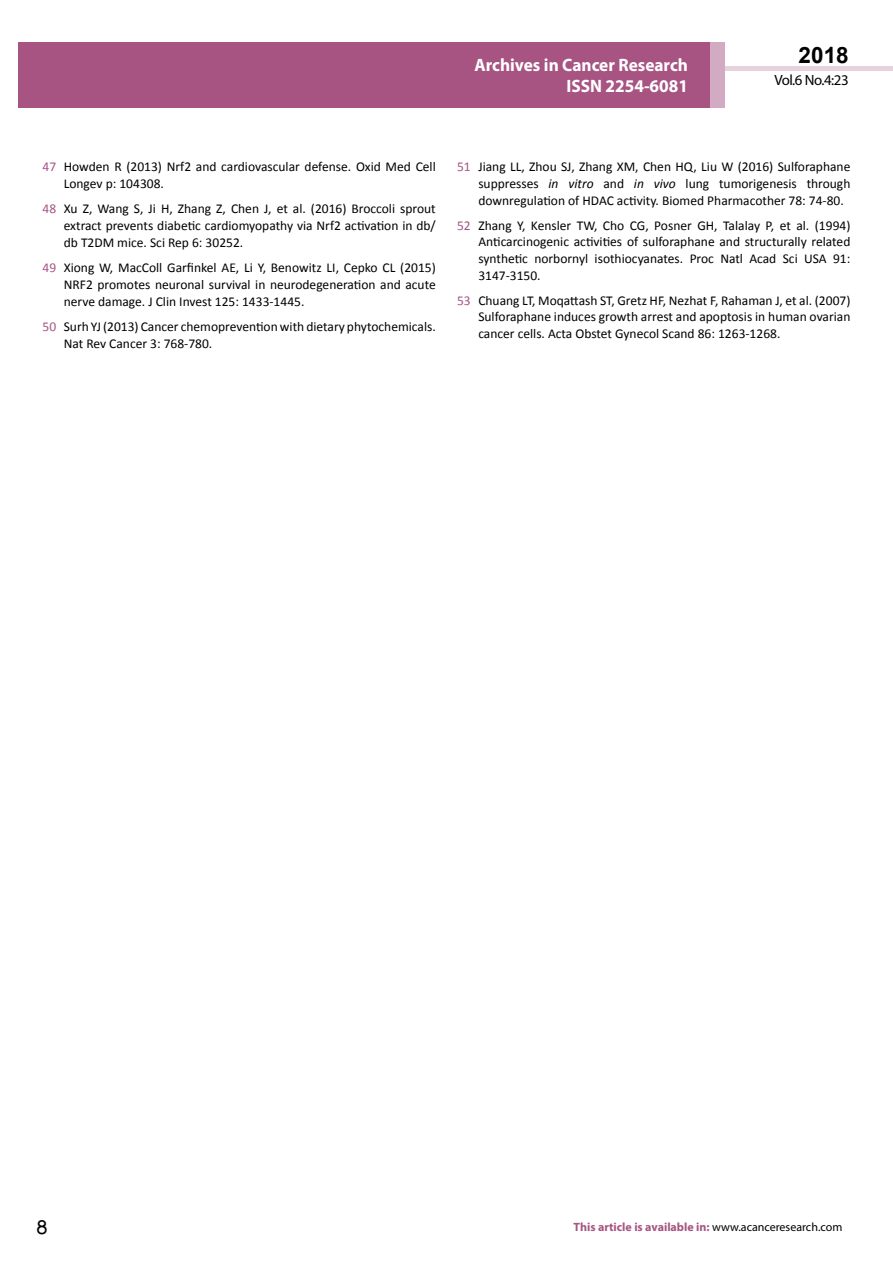
<style>
.page{position:relative;width:893px;height:1263px;background:#fff}
.page>*{position:absolute;margin:0;border:0;box-sizing:border-box;transform-origin:0 0}
.t1{font:25.5px "Tunga";color:#000}
.t2{font:700 22.5px "Arial";color:#000}
.t3{font:700 18px/21.6px "Myriad Pro";color:#fff;text-align:right;scale:.96 1}
.t4{font:14.85px "Myriad Pro";letter-spacing:-.03em;color:#000}
.t5{font:13.5px/16.6px "Calibri";color:#000;text-align:justify}
.t6{font:700 12px "Myriad Pro";color:#a75483}
.s1{color:#a75483}
.s2{font-style:italic}
.s3{font-weight:400;color:#000}
</style>
<div class="page">
<div style="left:722px;top:66px;width:171px;height:5px;background:#e6d1dd"></div>
<div style="left:710px;top:42px;width:15px;height:66px;background:#d2aac1"></div>
<div style="left:19px;top:42px;width:691px;height:66px;background:#a75483"></div>
<h3 class="t3" style="left:475px;top:53px;width:224px">Archives in Cancer Research<br>ISSN 2254-6081</h3>
<h2 class="t2" style="left:799px;top:40px;width:52px">2018</h2>
<p class="t4" style="left:774px;top:71px;width:76px">Vol.6 No.4:23</p>
<p class="t5" style="left:64px;top:158px;width:374px;text-indent:-21px"><span class="s1">47</span> Howden R (2013) Nrf2 and cardiovascular defense. Oxid Med Cell<br>Longev p: 104308.</p>
<p class="t5" style="left:64px;top:201px;width:374px;text-indent:-21px"><span class="s1">48</span> Xu Z, Wang S, Ji H, Zhang Z, Chen J, et al. (2016) Broccoli sprout extract prevents diabetic cardiomyopathy via Nrf2 activation in db/ db T2DM mice. Sci Rep 6: 30252.</p>
<p class="t5" style="left:64px;top:260px;width:374px;text-indent:-21px"><span class="s1">49</span> Xiong W, MacColl Garfinkel AE, Li Y, Benowitz LI, Cepko CL (2015)<br>NRF2 promotes neuronal survival in neurodegeneration and acute nerve damage. J Clin Invest 125: 1433-1445.</p>
<p class="t5" style="left:64px;top:318px;width:374px;text-indent:-21px"><span class="s1">50</span> Surh YJ (2013) Cancer chemoprevention with dietary phytochemicals.<br>Nat Rev Cancer 3: 768-780.</p>
<p class="t5" style="left:478px;top:158px;width:374px;text-indent:-21px"><span class="s1">51</span> Jiang LL, Zhou SJ, Zhang XM, Chen HQ, Liu W (2016) Sulforaphane suppresses <span class="s2">in vitro</span> and <span class="s2">in vivo</span> lung tumorigenesis through downregulation of HDAC activity. Biomed Pharmacother 78: 74-80.</p>
<p class="t5" style="left:478px;top:217px;width:374px;text-indent:-21px"><span class="s1">52</span> Zhang Y, Kensler TW, Cho CG, Posner GH, Talalay P, et al. (1994)<br>Anticarcinogenic activities of sulforaphane and structurally related synthetic norbornyl isothiocyanates. Proc Natl Acad Sci USA 91:<br>3147-3150.</p>
<p class="t5" style="left:478px;top:292px;width:374px;text-indent:-21px"><span class="s1">53</span> Chuang LT, Moqattash ST, Gretz HF, Nezhat F, Rahaman J, et al. (2007)<br>Sulforaphane induces growth arrest and apoptosis in human ovarian cancer cells. Acta Obstet Gynecol Scand 86: 1263-1268.</p>
<h1 class="t1" style="left:36px;top:1210px;width:13px">8</h1>
<p class="t6" style="left:574px;top:1219px;width:270px">This article is available in: <span class="s3">www.acanceresearch.com</span></p>
</div>
